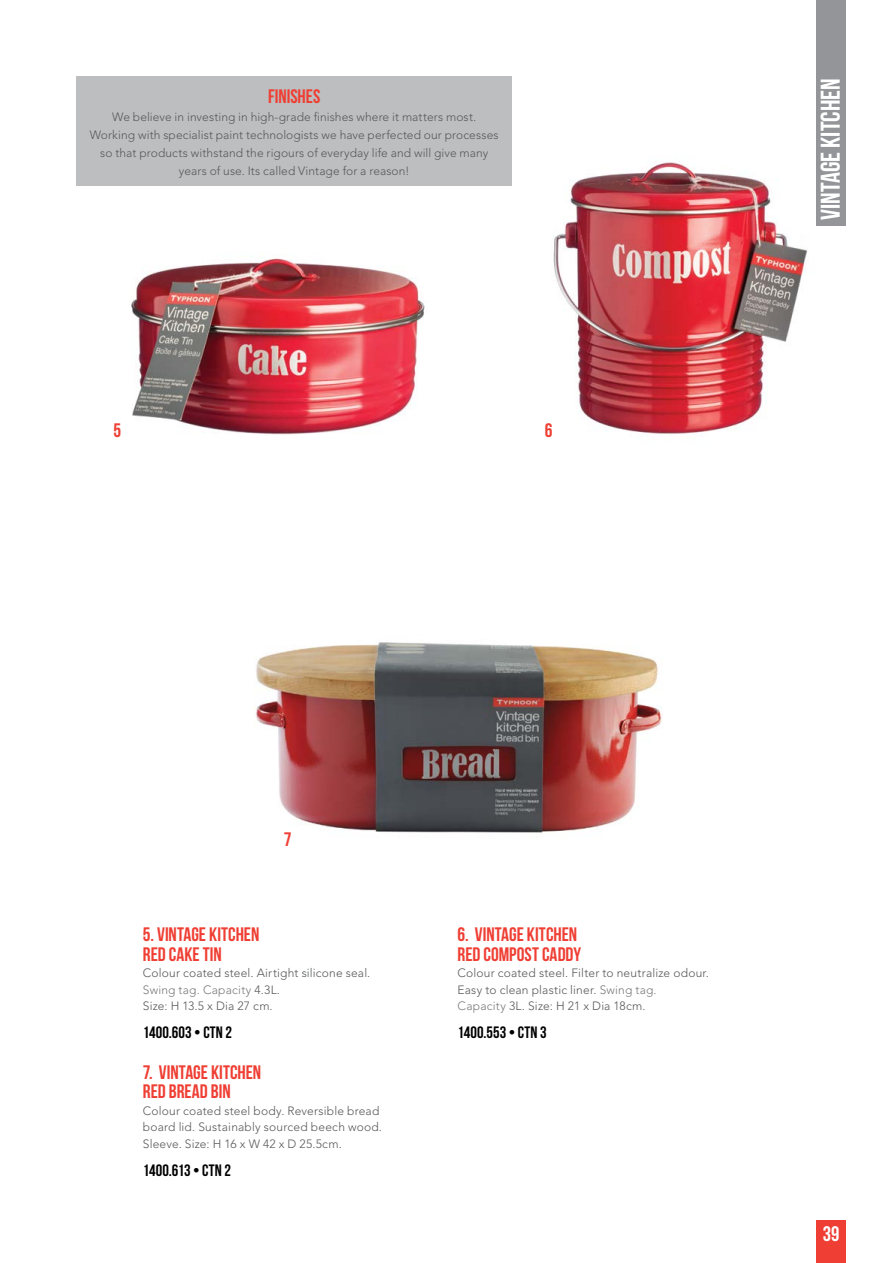
<style>
.page{position:relative;width:893px;height:1263px;background:#fff}
.page>*{position:absolute;margin:0;border:0;box-sizing:border-box;transform-origin:0 0}
.t1{font:700 27px "Bebas Neue";letter-spacing:-.005em;color:#fff}
.t2{font:21px "Bebas Neue";color:#fff}
.t3{font:700 19.5px/19.5px "Bebas Neue";color:#ef3e33}
.t4{font:19.5px "Bebas Neue";color:#ef3e33}
.t5{font:700 16.5px "Bebas Neue";letter-spacing:.005em;color:#000}
.t6{font:300 12px/16.5px "Avenir LT";letter-spacing:.01em;color:#58595b}
.s1{color:#797a7d}
</style>
<div class="page">
<div style="left:816px;top:1220px;width:30px;height:43px;background:#ef3e33"></div>
<img style="left:553px;top:162px;width:254px;height:272px">
<img style="left:131px;top:253px;width:294px;height:182px">
<img style="left:254px;top:642px;width:409px;height:191px">
<div style="left:77px;top:77px;width:435px;height:109px;background:#bcbec0"></div>
<div style="left:816px;top:0;width:30px;height:226px;background:#939598"></div>
<h3 class="t4" style="left:268px;top:86px;width:46px">FINISHES</h3>
<p class="t6" style="left:90px;top:108px;width:410px;line-height:18px;text-align:center">We believe in investing in high-grade finishes where it matters most.<br>Working with specialist paint technologists we have perfected our processes so that products withstand the rigours of everyday life and will give many years of use. Its called Vintage for a reason!</p>
<h3 class="t3" style="left:114px;top:420px;width:9px">5</h3>
<h3 class="t3" style="left:545px;top:420px;width:9px">6</h3>
<h1 class="t1" style="left:816px;top:220px;width:143px;rotate:-90deg">VINTAGE KITCHEN</h1>
<h3 class="t3" style="left:284px;top:829px;width:9px">7</h3>
<h3 class="t3" style="left:143px;top:924px;width:118px;text-indent:66px">KITCHEN<br>RED CAKE TIN</h3>
<p class="t6" style="left:143px;top:965px;width:229px">Colour coated steel. Airtight silicone seal.<br><span class="s1">Swing tag. Capacity</span> 4.3L.<br>Size: H 13.5 x Dia 27 cm.</p>
<h3 class="t5" style="left:143px;top:1023px;width:91px">1400.603 • CTN 2</h3>
<h3 class="t3" style="left:143px;top:1062px;width:32px">7. VINTAGE</h3>
<h3 class="t3" style="left:211px;top:1062px;width:52px">KITCHEN</h3>
<h3 class="t3" style="left:143px;top:1081px;width:35px">RED BREAD</h3>
<h3 class="t3" style="left:211px;top:1081px;width:8px">BIN</h3>
<p class="t6" style="left:143px;top:1102px;width:241px">Colour coated steel body. Reversible bread board lid. Sustainably sourced beech wood.<br>Sleeve. Size: H 16 x W 42 x D 25.5cm.</p>
<h3 class="t5" style="left:143px;top:1161px;width:90px">1400.613 • CTN 2</h3>
<h3 class="t3" style="left:143px;top:924px;width:30px">5. VINTAGE</h3>
<h3 class="t3" style="left:458px;top:924px;width:121px;text-indent:69px">KITCHEN<br>RED COMPOST CADDY</h3>
<p class="t6" style="left:458px;top:965px;width:253px">Colour coated steel. Filter to neutralize odour.<br>Easy to clean plastic liner. <span class="s1">Swing tag.<br>Capacity</span> 3L. Size: H 21 x Dia 18cm.</p>
<h3 class="t5" style="left:458px;top:1023px;width:91px">1400.553 • CTN 3</h3>
<h3 class="t3" style="left:458px;top:924px;width:33px">6. VINTAGE</h3>
<h2 class="t2" style="left:823px;top:1222px;width:18px">39</h2>
</div>
